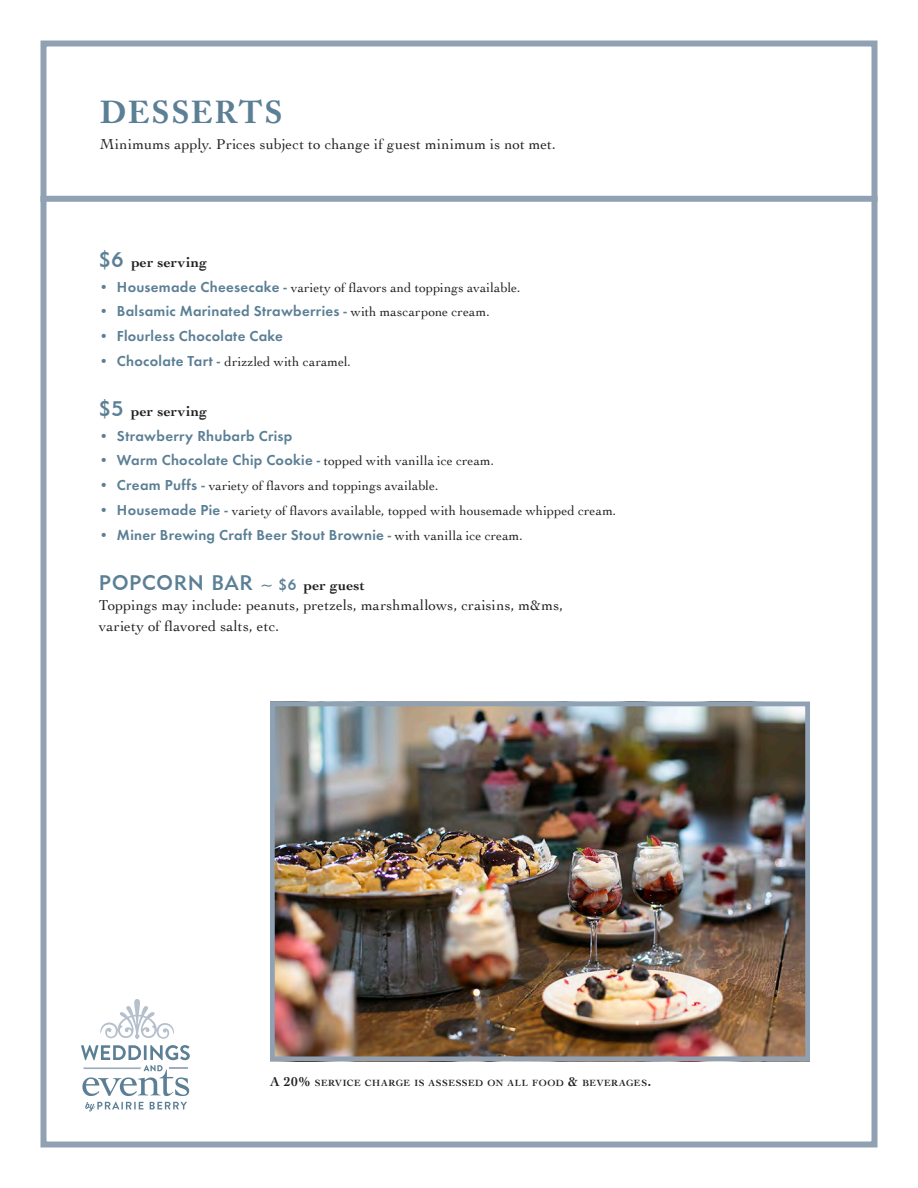
<style>
.page{position:relative;width:918px;height:1188px;background:#fff}
.page>*{position:absolute;margin:0;border:0;box-sizing:border-box;transform-origin:0 0}
.t1{font:700 31.5px "Adobe Caslon Pro";letter-spacing:.05em;color:#5b7f95}
.t2{font:21px "Geometric 415 BT Medium A";letter-spacing:.035em;color:#5b7f95}
.t3{font:600 15px "Futura T";letter-spacing:.02em;color:#5b7f95}
.t4{font:15px "Cochin";letter-spacing:.015em;color:#231f20}
.t5{font:700 15px "Cochin";letter-spacing:.02em;color:#231f20}
.t6{font:13.5px "Cochin";letter-spacing:.01em;color:#231f20}
.t7{font:700 9.45px "Cochin";letter-spacing:.05em;color:#231f20}
.s1{font-family:"Geometric 415 BT Medium A";font-weight:400;font-size:21px;color:#5b7f95}
.s2{font-family:"Futura T";font-weight:600;font-size:15px;color:#5b7f95}
.s3{font-family:"Cochin";font-weight:400;font-size:13.5px;color:#231f20}
.s4{font-style:inherit}
.s5{font-size:15px}
.s6{font-family:"Cochin";font-weight:700;font-size:15px;color:#231f20}
.s7{font-size:13.5px}
</style>
<div class="page">
<div style="left:40px;top:40px;width:838px;height:1108px;border:6px solid #90a1b3"></div>
<div style="left:40px;top:196px;width:838px;height:6px;background:#90a1b3"></div>
<img style="left:276px;top:708px;width:528px;height:347px">
<div style="left:270px;top:702px;width:540px;height:359px;border:5px solid #90a1b3"></div>
<svg style="left:100px;top:999px;width:74px;height:40px"></svg>
<svg style="left:150px;top:1102px;width:37px;height:7px"></svg>
<svg style="left:85px;top:1102px;width:59px;height:9px"></svg>
<svg style="left:81px;top:1045px;width:109px;height:51px"></svg>
<p class="t1" style="left:100px;top:94px;width:184px">DESSERTS</p>
<p class="t4" style="left:100px;top:134px;width:458px">Minimums apply. Prices subject to change if guest minimum is not met.</p>
<p class="t5" style="left:99px;top:252px;width:110px"><span class="s1">$6</span> per serving</p>
<p class="t6" style="left:99px;top:278px;width:423px"><span class="s2">• Housemade Cheesecake -</span> variety of flavors and toppings available.</p>
<p class="t3" style="left:99px;top:303px;width:392px">• Balsamic Marinated Strawberries - <span class="s3">with mascarpone cream.</span></p>
<p class="t3" style="left:99px;top:327px;width:186px">• Flourless Chocolate Cake</p>
<p class="t6" style="left:99px;top:352px;width:254px"><span class="s2">• Chocolate Tart -</span> drizzled with caramel.</p>
<p class="t5" style="left:99px;top:401px;width:110px"><span class="s1">$5</span> per serving</p>
<p class="t3" style="left:99px;top:427px;width:195px">• Strawberry Rhubarb Crisp</p>
<p class="t6" style="left:99px;top:452px;width:397px"><span class="s2">• Warm Chocolate Chip Cookie -</span> topped with vanilla ice cream.</p>
<p class="t6" style="left:99px;top:477px;width:341px"><span class="s2">• Cream Puffs -</span> variety of flavors and toppings available.</p>
<p class="t6" style="left:99px;top:501px;width:519px"><span class="s2">• Housemade Pie</span> <span class="s2">-</span> variety of flavors available, topped with housemade whipped cream.</p>
<p class="t3" style="left:99px;top:526px;width:426px">• Miner Brewing Craft Beer Stout Brownie <span class="s4">-</span> <span class="s3">with vanilla ice cream.</span></p>
<p class="t2" style="left:99px;top:570px;width:268px">POPCORN BAR <span class="s5">~ $6</span> <span class="s6">per guest</span></p>
<p class="t4" style="left:99px;top:595px;width:466px">Toppings may include: peanuts, pretzels, marshmallows, craisins, m&amp;ms,</p>
<p class="t4" style="left:99px;top:616px;width:182px">variety of flavored salts, etc.</p>
<p class="t7" style="left:270px;top:1076px;width:383px"><span class="s7">A 20%</span> SERVICE CHARGE IS ASSESSED ON ALL FOOD <span class="s7">&amp;</span> BEVERAGES<span class="s7">.</span></p>
</div>
